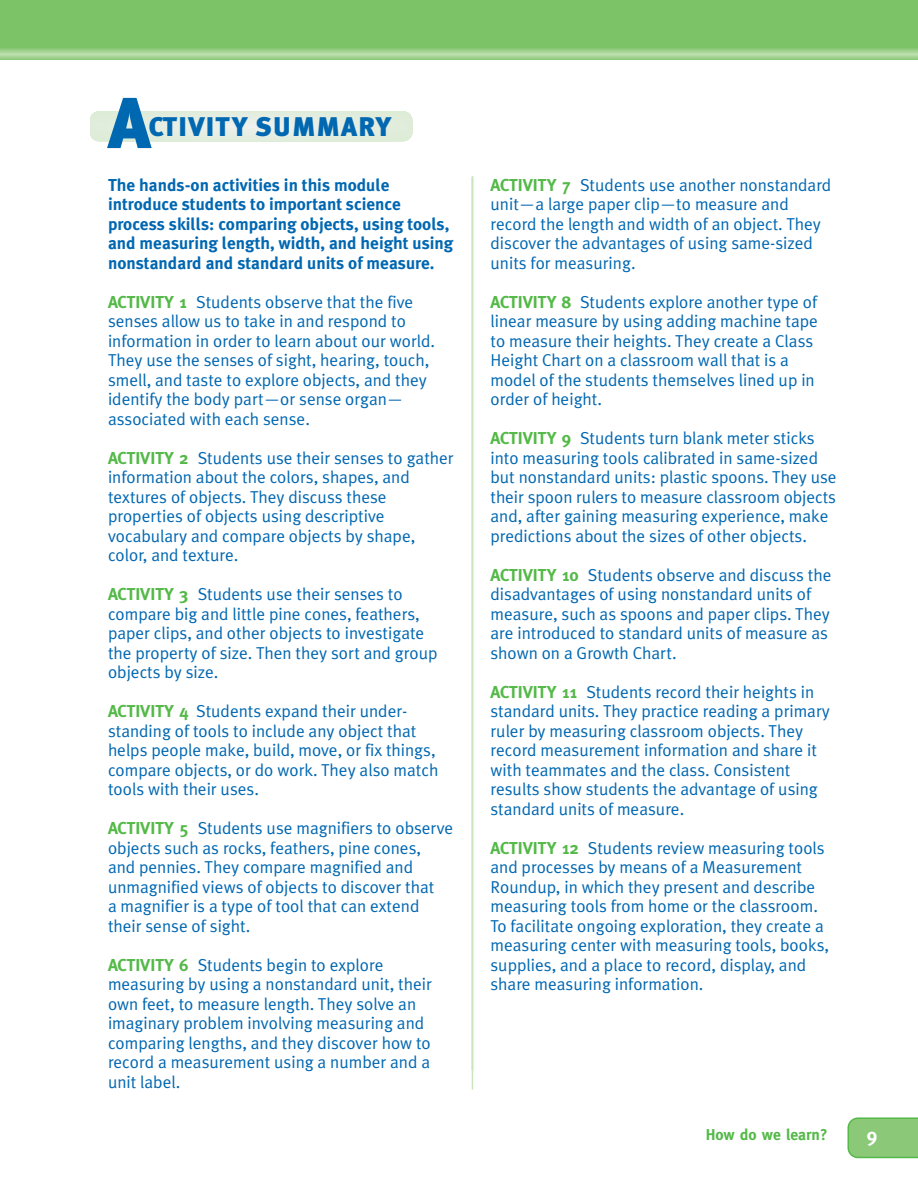
<style>
.page{position:relative;width:918px;height:1188px;background:#fff}
.page>*{position:absolute;margin:0;border:0;box-sizing:border-box;transform-origin:0 0}
.t1{font:900 72px "Meta Plus";color:#0067b1}
.t2{font:900 27px "Meta Plus";letter-spacing:.035em;color:#0067b1}
.t3{font:700 19.5px "Meta";color:#fff}
.t4{font:17.25px/19.5px "Meta Plus Normal";color:#0067b1}
.t5{font:700 17.25px/19.5px "Meta Plus";color:#0067b1}
.t6{font:700 15.75px "Meta";color:#54b948}
.s1{font-family:"Meta";font-weight:700;color:#54b948}
</style>
<div class="page">
<svg style="left:848px;top:1117px;width:70px;height:41px;background:#89c977"></svg>
<hr style="left:472px;top:177px;width:1px;height:912px;background:#cbe5c1">
<svg style="left:90px;top:111px;width:322px;height:30px;background:#e3eddf"></svg>
<div style="left:0;top:0;width:918px;height:58px;background:#7bc366"></div>
<div style="left:0;top:49px;width:918px;height:10px;background:#91cb80"></div>
<div style="left:0;top:50px;width:918px;height:8px;background:#9bcf8a"></div>
<div style="left:0;top:51px;width:918px;height:6px;background:#a4d394"></div>
<hr style="left:0;top:52px;width:918px;height:4px;background:#add79e">
<hr style="left:0;top:53px;width:918px;height:2px;background:#b8dca8">
<hr style="left:0;top:54px;width:918px;height:1px;background:#bcdeae">
<h1 class="t1" style="left:108px;top:84px;width:44px">A</h1>
<h2 class="t2" style="left:149px;top:112px;width:244px">CTIVITY SUMMARY</h2>
<p class="t5" style="left:108px;top:177px;width:347px">The hands-on activities in this module introduce students to important science process skills: comparing objects, using tools, and measuring length, width, and height using nonstandard and standard units of measure.</p>
<p class="t4" style="left:108px;top:295px;width:329px"><span class="s1">ACTIVITY 1</span> Students observe that the five senses allow us to take in and respond to information in order to learn about our world.<br>They use the senses of sight, hearing, touch, smell, and taste to explore objects, and they identify the body part—or sense organ— associated with each sense.</p>
<p class="t4" style="left:108px;top:451px;width:347px"><span class="s1">ACTIVITY 2</span> Students use their senses to gather information about the colors, shapes, and textures of objects. They discuss these properties of objects using descriptive vocabulary and compare objects by shape, color, and texture.</p>
<p class="t4" style="left:108px;top:587px;width:331px"><span class="s1">ACTIVITY 3</span> Students use their senses to compare big and little pine cones, feathers, paper clips, and other objects to investigate the property of size. Then they sort and group objects by size.</p>
<p class="t4" style="left:108px;top:704px;width:332px"><span class="s1">ACTIVITY 4</span> Students expand their under&shy;standing of tools to include any object that helps people make, build, move, or fix things, compare objects, or do work. They also match tools with their uses.</p>
<p class="t4" style="left:108px;top:821px;width:347px"><span class="s1">ACTIVITY 5</span> Students use magnifiers to observe objects such as rocks, feathers, pine cones,<br>and pennies. They compare magnified and unmagnified views of objects to discover that<br>a magnifier is a type of tool that can extend their sense of sight.</p>
<p class="t4" style="left:108px;top:958px;width:325px"><span class="s1">ACTIVITY 6</span> Students begin to explore measuring by using a nonstandard unit, their own feet, to measure length. They solve an imaginary problem involving measuring and comparing lengths, and they discover how to record a measurement using a number and a unit label.</p>
<p class="t4" style="left:490px;top:178px;width:342px"><span class="s1">ACTIVITY 7</span> Students use another nonstandard unit—a large paper clip—to measure and record the length and width of an object. They discover the advantages of using same-sized units for measuring.</p>
<p class="t4" style="left:490px;top:295px;width:329px"><span class="s1">ACTIVITY 8</span> Students explore another type of linear measure by using adding machine tape to measure their heights. They create a Class Height Chart on a classroom wall that is a model of the students themselves lined up in order of height.</p>
<p class="t4" style="left:490px;top:431px;width:348px"><span class="s1">ACTIVITY 9</span> Students turn blank meter sticks into measuring tools calibrated in same-sized but nonstandard units: plastic spoons. They use their spoon rulers to measure classroom objects and, after gaining measuring experience, make predictions about the sizes of other objects.</p>
<p class="t4" style="left:490px;top:568px;width:342px"><span class="s1">ACTIVITY 10</span> Students observe and discuss the disadvantages of using nonstandard units of measure, such as spoons and paper clips. They are introduced to standard units of measure as shown on a Growth Chart.</p>
<p class="t4" style="left:490px;top:685px;width:341px"><span class="s1">ACTIVITY 11</span> Students record their heights in standard units. They practice reading a primary ruler by measuring classroom objects. They record measurement information and share it with teammates and the class. Consistent results show students the advantage of using standard units of measure.</p>
<p class="t4" style="left:490px;top:841px;width:340px"><span class="s1">ACTIVITY 12</span> Students review measuring tools and processes by means of a Measurement Roundup, in which they present and describe measuring tools from home or the classroom.<br>To facilitate ongoing exploration, they create a measuring center with measuring tools, books, supplies, and a place to record, display, and share measuring information.</p>
<p class="t6" style="left:706px;top:1129px;width:123px">How do we learn?</p>
<p class="t3" style="left:867px;top:1128px;width:12px">9</p>
</div>
